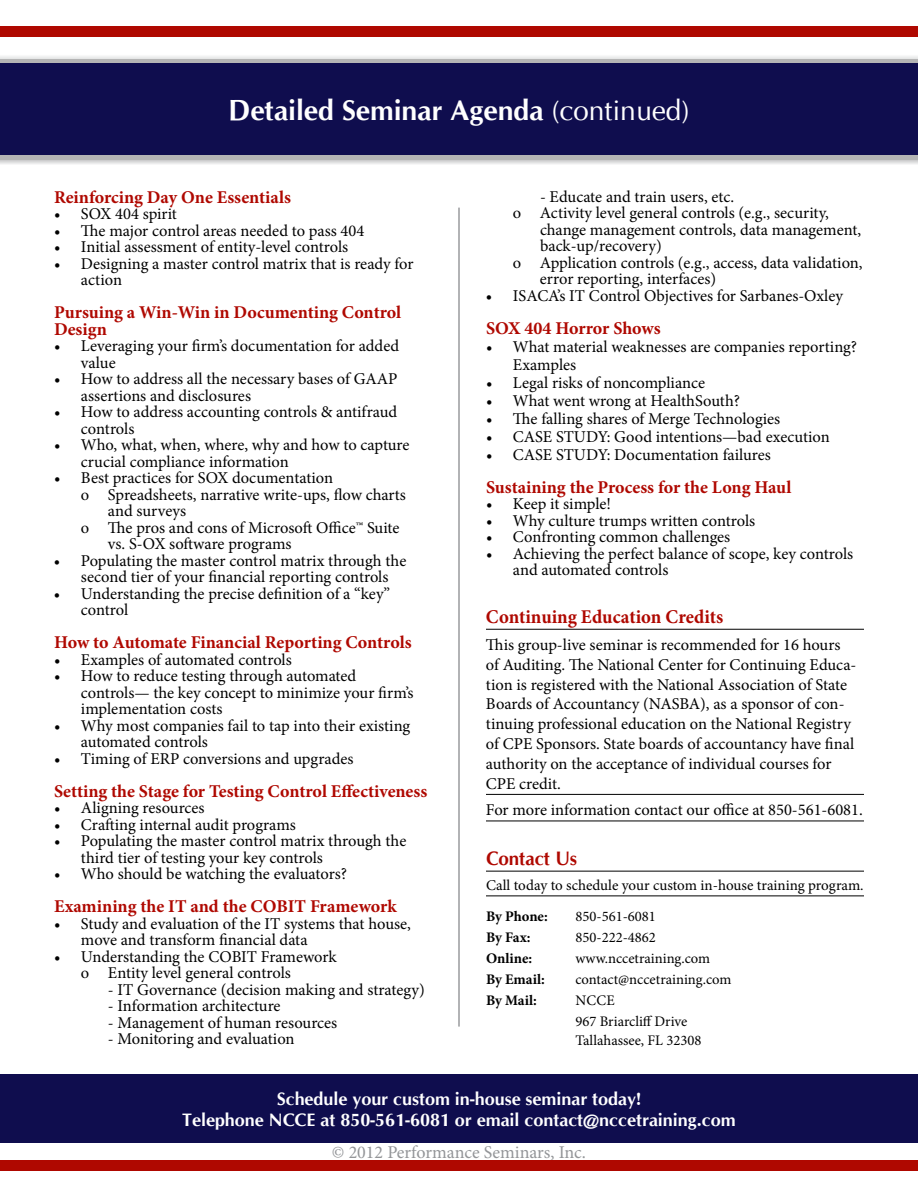
<style>
.page{position:relative;width:918px;height:1188px;background:#fff}
.page>*{position:absolute;margin:0;border:0;box-sizing:border-box;transform-origin:0 0}
.t1{font:700 28.5px "CG Omega";color:#fff}
.t2{font:700 19.5px "Minion Pro";color:#af0800;scale:.96 1}
.t3{font:700 19.5px "CG Omega";color:#af0800;scale:.96 1}
.t4{font:700 18px/16.5px "Minion Pro";color:#af0800}
.t5{font:700 18px/21.6px "CG Omega";color:#fff;text-align:center}
.t6{font:18px "Minion Pro";color:#939598}
.t7{font:16.5px/16.5px "Minion Pro";letter-spacing:-.005em;color:#000}
.t8{font:15px "Minion Pro";color:#000}
.t9{font:14.7px/21px "Minion Pro";color:#000}
.t10{font:700 14.7px "Minion Pro";color:#000}
.s1{font-weight:400}
</style>
<div class="page">
<div style="left:0;top:1075px;width:918px;height:68px;background:#0f0d4e"></div>
<div style="left:0;top:1160px;width:918px;height:11px;background:#af0800"></div>
<svg style="left:0;top:56px;width:918px;height:4px"></svg>
<div style="left:0;top:26px;width:918px;height:11px;background:#af0800"></div>
<div style="left:0;top:60px;width:918px;height:99px;background:linear-gradient(to right,#b4b4b4,#b4b4b4)"></div>
<div style="left:0;top:64px;width:918px;height:91px;background:#0f0d4e"></div>
<svg style="left:0;top:159px;width:918px;height:5px;background:#d4d4d5"></svg>
<hr style="left:458px;top:208px;width:2px;height:819px;background:#999b9e">
<hr style="left:486px;top:629px;width:378px;height:1px;background:#000">
<hr style="left:486px;top:794px;width:378px;height:1px;background:#000">
<hr style="left:486px;top:821px;width:378px;height:1px;background:#000">
<hr style="left:486px;top:871px;width:378px;height:1px;background:#000">
<hr style="left:486px;top:896px;width:378px;height:1px;background:#000">
<h1 class="t1" style="left:228px;top:92px;width:463px">Detailed Seminar Agenda <span class="s1">(continued)</span></h1>
<p class="t4" style="left:54px;top:188px;width:238px">Reinforcing Day One Essentials</p>
<p class="t7" style="left:54px;top:206px;width:125px">• SOX 404 spirit</p>
<p class="t7" style="left:54px;top:222px;width:312px">• The major control areas needed to pass 404</p>
<p class="t7" style="left:54px;top:239px;width:296px">• Initial assessment of entity-level controls</p>
<p class="t7" style="left:81px;top:255px;width:334px;text-indent:-27px">• Designing a master control matrix that is ready for action</p>
<p class="t4" style="left:54px;top:304px;width:349px">Pursuing a Win-Win in Documenting Control<br>Design</p>
<p class="t7" style="left:81px;top:338px;width:320px;text-indent:-27px">• Leveraging your firm’s documentation for added value</p>
<p class="t7" style="left:81px;top:371px;width:318px;text-indent:-27px">• How to address all the necessary bases of GAAP assertions and disclosures</p>
<p class="t7" style="left:81px;top:404px;width:318px;text-indent:-27px">• How to address accounting controls &amp; antifraud controls</p>
<p class="t7" style="left:81px;top:437px;width:330px;text-indent:-27px">• Who, what, when, where, why and how to capture crucial compliance information</p>
<p class="t7" style="left:54px;top:470px;width:281px">• Best practices for SOX documentation</p>
<p class="t7" style="left:81px;top:486px;width:326px">o Spreadsheets, narrative write-ups, flow charts</p>
<p class="t7" style="left:108px;top:503px;width:80px">and surveys</p>
<p class="t7" style="left:81px;top:519px;width:320px">o The pros and cons of Microsoft Office™ Suite</p>
<p class="t7" style="left:108px;top:536px;width:185px">vs. S-OX software programs</p>
<p class="t7" style="left:54px;top:552px;width:354px;text-align:center">• Populating the master control matrix through the second tier of your financial reporting controls</p>
<p class="t7" style="left:81px;top:585px;width:311px;text-indent:-27px">• Understanding the precise definition of a “key” control</p>
<p class="t4" style="left:54px;top:634px;width:359px">How to Automate Financial Reporting Controls</p>
<p class="t7" style="left:54px;top:651px;width:239px">• Examples of automated controls</p>
<p class="t7" style="left:81px;top:668px;width:334px;text-indent:-27px">• How to reduce testing through automated controls— the key concept to minimize your firm’s implementation costs</p>
<p class="t7" style="left:81px;top:717px;width:331px;text-indent:-27px">• Why most companies fail to tap into their existing automated controls</p>
<p class="t7" style="left:54px;top:750px;width:301px">• Timing of ERP conversions and upgrades</p>
<p class="t4" style="left:54px;top:782px;width:375px">Setting the Stage for Testing Control Effectiveness</p>
<p class="t7" style="left:54px;top:800px;width:152px">• Aligning resources</p>
<p class="t7" style="left:54px;top:816px;width:243px">• Crafting internal audit programs</p>
<p class="t7" style="left:81px;top:833px;width:327px;text-indent:-27px">• Populating the master control matrix through the third tier of testing your key controls</p>
<p class="t7" style="left:54px;top:866px;width:295px">• Who should be watching the evaluators?</p>
<p class="t4" style="left:54px;top:898px;width:344px">Examining the IT and the COBIT Framework</p>
<p class="t7" style="left:81px;top:915px;width:331px;text-indent:-27px">• Study and evaluation of the IT systems that house, move and transform financial data</p>
<p class="t7" style="left:81px;top:948px;width:257px;text-indent:-27px">• Understanding the COBIT Framework o Entity level general controls</p>
<p class="t7" style="left:108px;top:981px;width:318px">- IT Governance (decision making and strategy)</p>
<p class="t7" style="left:108px;top:998px;width:174px">- Information architecture</p>
<p class="t7" style="left:108px;top:1014px;width:231px">- Management of human resources</p>
<p class="t7" style="left:108px;top:1031px;width:188px">- Monitoring and evaluation</p>
<p class="t7" style="left:540px;top:188px;width:196px">- Educate and train users, etc.</p>
<p class="t7" style="left:513px;top:205px;width:317px">o Activity level general controls (e.g., security,</p>
<p class="t7" style="left:540px;top:221px;width:323px">change management controls, data management,</p>
<p class="t7" style="left:540px;top:238px;width:123px">back-up/recovery)</p>
<p class="t7" style="left:513px;top:254px;width:351px">o Application controls (e.g., access, data validation,</p>
<p class="t7" style="left:540px;top:271px;width:178px">error reporting, interfaces)</p>
<p class="t7" style="left:486px;top:287px;width:359px">• ISACA’s IT Control Objectives for Sarbanes-Oxley</p>
<p class="t4" style="left:486px;top:319px;width:176px">SOX 404 Horror Shows</p>
<p class="t7" style="left:513px;top:337px;width:346px;line-height:18px;text-indent:-27px">• What material weaknesses are companies reporting?<br>Examples</p>
<p class="t7" style="left:486px;top:374px;width:221px">• Legal risks of noncompliance</p>
<p class="t7" style="left:486px;top:392px;width:256px">• What went wrong at HealthSouth?</p>
<p class="t7" style="left:486px;top:410px;width:296px">• The falling shares of Merge Technologies</p>
<p class="t7" style="left:486px;top:428px;width:345px">• CASE STUDY: Good intentions—bad execution</p>
<p class="t7" style="left:486px;top:446px;width:286px">• CASE STUDY: Documentation failures</p>
<p class="t4" style="left:486px;top:478px;width:307px">Sustaining the Process for the Long Haul</p>
<p class="t7" style="left:486px;top:496px;width:127px">• Keep it simple!</p>
<p class="t7" style="left:486px;top:512px;width:271px">• Why culture trumps written controls</p>
<p class="t7" style="left:486px;top:529px;width:246px">• Confronting common challenges</p>
<p class="t7" style="left:513px;top:545px;width:342px;text-indent:-27px">• Achieving the perfect balance of scope, key controls and automated controls</p>
<p class="t2" style="left:486px;top:604px;width:249px">Continuing Education Credits</p>
<p class="t7" style="left:486px;top:635px;width:372px;line-height:19.8px">This group-live seminar is recommended for 16 hours of Auditing. The National Center for Continuing Educa&shy;tion is registered with the National Association of State Boards of Accountancy (NASBA), as a sponsor of con&shy;tinuing professional education on the National Registry of CPE Sponsors. State boards of accountancy have final authority on the acceptance of individual courses for CPE credit.</p>
<p class="t7" style="left:486px;top:802px;width:378px">For more information contact our office at 850-561-6081.</p>
<p class="t3" style="left:486px;top:846px;width:96px">Contact Us</p>
<p class="t8" style="left:486px;top:875px;width:379px">Call today to schedule your custom in-house training program.</p>
<p class="t10" style="left:486px;top:906px;width:63px">By Phone:</p>
<p class="t9" style="left:575px;top:906px;width:82px">850-561-6081</p>
<p class="t10" style="left:486px;top:927px;width:46px">By Fax:</p>
<p class="t9" style="left:575px;top:927px;width:82px">850-222-4862</p>
<p class="t10" style="left:486px;top:948px;width:48px">Online:</p>
<p class="t9" style="left:575px;top:948px;width:136px">www.nccetraining.com</p>
<p class="t10" style="left:486px;top:969px;width:60px">By Email:</p>
<p class="t9" style="left:575px;top:969px;width:158px">contact@nccetraining.com</p>
<p class="t10" style="left:486px;top:990px;width:52px">By Mail:</p>
<p class="t9" style="left:575px;top:990px;width:114px">NCCE<br>967 Briarcliff Drive</p>
<p class="t9" style="left:575px;top:1030px;width:128px">Tallahassee, FL 32308</p>
<p class="t5" style="left:182px;top:1088px;width:555px">Schedule your custom in-house seminar today!<br>Telephone NCCE at 850-561-6081 or email contact@nccetraining.com</p>
<p class="t6" style="left:332px;top:1140px;width:256px">© 2012 Performance Seminars, Inc.</p>
</div>
